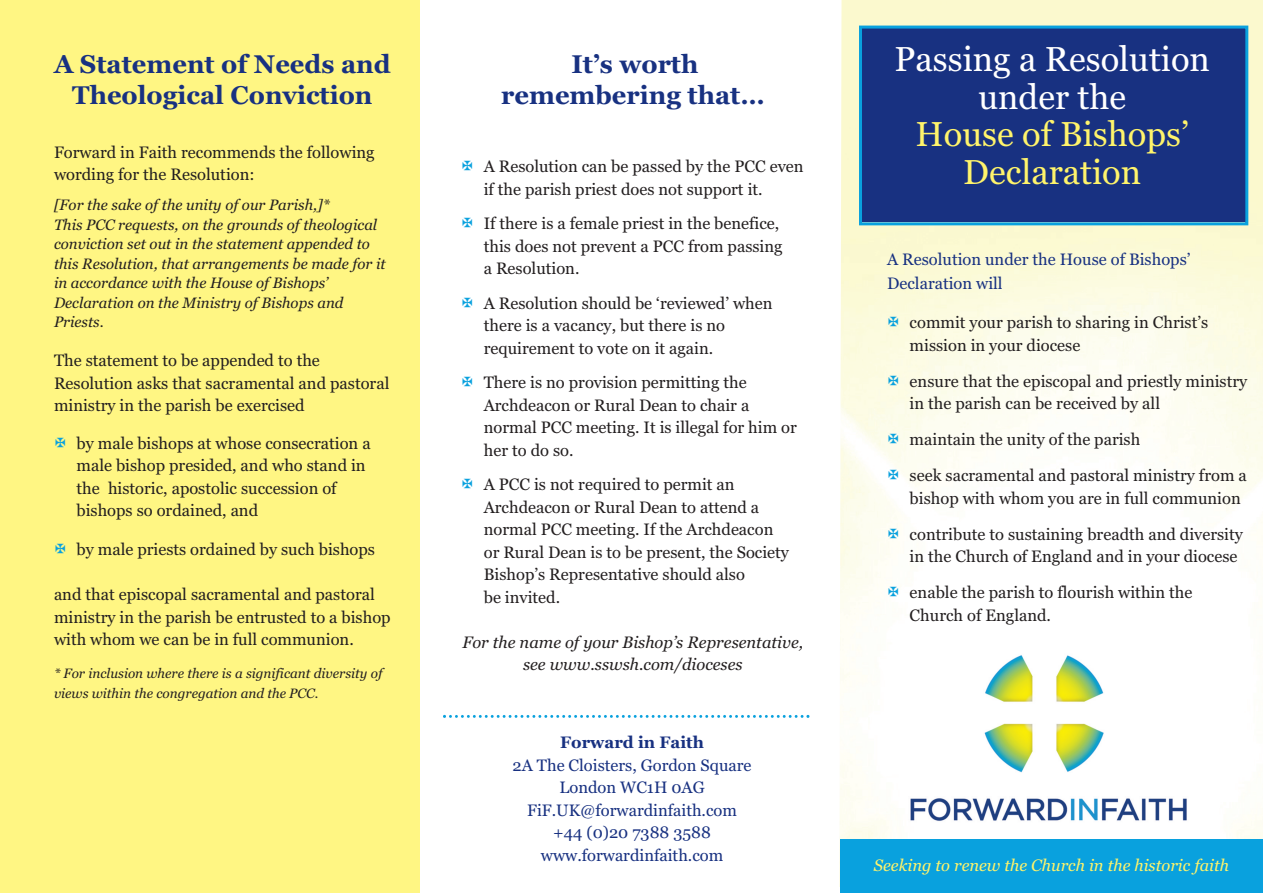
<style>
.page{position:relative;width:1263px;height:893px;background:#fff}
.page>*{position:absolute;margin:0;border:0;box-sizing:border-box;transform-origin:0 0}
.t1{font:34.5px/37.5px "Georgia";color:#fff;text-align:center}
.t2{font:34.5px/37.5px "Georgia";color:#fff46b;text-align:center}
.t3{font:700 25.5px/30.6px "Georgia";color:#183181;text-align:center}
.t4{font:16.5px/22.5px "Georgia";color:#231f20}
.t5{font:16.5px/22.5px "Georgia";color:#183181;text-align:center}
.t6{font:italic 16.5px/22.5px "Georgia";color:#231f20;text-align:center}
.t7{font:italic 16.5px "Georgia";color:#fff46b}
.t8{font:700 16.5px "Georgia";color:#183181}
.t9{font:italic 15px/19.5px "Georgia";color:#231f20}
.t10{font:italic 13.5px/19.5px "Georgia";color:#231f20}
</style>
<div class="page">
<div style="left:0;top:0;width:420px;height:893px;background:#fff683"></div>
<img style="left:908px;top:654px;width:279px;height:168px">
<div style="left:862px;top:29px;width:383px;height:193px;background:#183181"></div>
<div style="left:859px;top:26px;width:389px;height:199px;border:3px solid #09a1de"></div>
<svg style="left:443px;top:715px;width:366px;height:3px"></svg>
<div style="left:840px;top:839px;width:423px;height:54px;background:#09a1de"></div>
<svg style="left:889px;top:317px;width:9px;height:10px"></svg>
<svg style="left:889px;top:376px;width:9px;height:9px"></svg>
<svg style="left:889px;top:434px;width:9px;height:10px"></svg>
<svg style="left:889px;top:529px;width:9px;height:9px"></svg>
<h2 class="t3" style="left:54px;top:49px;width:338px">A Statement of Needs and<br>Theological Conviction</h2>
<p class="t4" style="left:54px;top:141px;width:322px">Forward in Faith recommends the following wording for the Resolution:</p>
<p class="t9" style="left:54px;top:195px;width:333px">[For the sake of the unity of our Parish,]*<br>This PCC requests, on the grounds of theological conviction set out in the statement appended to this Resolution, that arrangements be made for it in accordance with the House of Bishops’ Declaration on the Ministry of Bishops and Priests.</p>
<p class="t4" style="left:54px;top:349px;width:337px">The statement to be appended to the<br>Resolution asks that sacramental and pastoral ministry in the parish be exercised</p>
<p class="t4" style="left:76px;top:432px;width:296px">by male bishops at whose consecration a male bishop presided, and who stand in the historic, apostolic succession of bishops so ordained, and</p>
<p class="t4" style="left:76px;top:538px;width:300px">by male priests ordained by such bishops</p>
<p class="t4" style="left:54px;top:583px;width:338px">and that episcopal sacramental and pastoral ministry in the parish be entrusted to a bishop with whom we can be in full communion.</p>
<p class="t10" style="left:54px;top:664px;width:330px">* For inclusion where there is a significant diversity of views within the congregation and the PCC.</p>
<h2 class="t3" style="left:501px;top:49px;width:265px">It’s worth remembering that…</h2>
<p class="t4" style="left:484px;top:155px;width:321px">A Resolution can be passed by the PCC even if the parish priest does not support it.</p>
<p class="t4" style="left:484px;top:212px;width:300px">If there is a female priest in the benefice, this does not prevent a PCC from passing a Resolution.</p>
<p class="t4" style="left:484px;top:292px;width:290px">A Resolution should be ‘reviewed’ when there is a vacancy, but there is no requirement to vote on it again.</p>
<p class="t4" style="left:484px;top:371px;width:315px">There is no provision permitting the<br>Archdeacon or Rural Dean to chair a normal PCC meeting. It is illegal for him or her to do so.</p>
<p class="t4" style="left:484px;top:473px;width:307px">A PCC is not required to permit an<br>Archdeacon or Rural Dean to attend a normal PCC meeting. If the Archdeacon or Rural Dean is to be present, the Society<br>Bishop’s Representative should also<br>be invited.</p>
<p class="t6" style="left:462px;top:631px;width:342px">For the name of your Bishop’s Representative, see www.sswsh.com/dioceses</p>
<p class="t8" style="left:560px;top:733px;width:145px">Forward in Faith</p>
<p class="t5" style="left:513px;top:754px;width:240px">2A The Cloisters, Gordon Square<br>London WC1H 0AG<br>FiF.UK@forwardinfaith.com +44 (0)20 7388 3588 www.forwardinfaith.com</p>
<h1 class="t1" style="left:894px;top:41px;width:317px">Passing a Resolution under the</h1>
<h1 class="t2" style="left:916px;top:116px;width:275px">House of Bishops’<br>Declaration</h1>
<p class="t5" style="left:887px;top:248px;width:305px;line-height:24px;text-align:left">A Resolution under the House of Bishops’<br>Declaration will</p>
<p class="t4" style="left:910px;top:311px;width:300px">commit your parish to sharing in Christ’s mission in your diocese</p>
<p class="t4" style="left:910px;top:370px;width:339px">ensure that the episcopal and priestly ministry in the parish can be received by all</p>
<p class="t4" style="left:910px;top:422px;width:339px;line-height:36px">maintain the unity of the parish<br>seek sacramental and pastoral ministry from a</p>
<p class="t4" style="left:910px;top:480px;width:335px;line-height:36px">bishop with whom you are in full communion contribute to sustaining breadth and diversity</p>
<p class="t4" style="left:910px;top:539px;width:329px;line-height:36px">in the Church of England and in your diocese enable the parish to flourish within the</p>
<p class="t4" style="left:910px;top:604px;width:143px">Church of England.</p>
<p class="t7" style="left:874px;top:856px;width:357px">Seeking to renew the Church in the historic faith</p>
</div>
